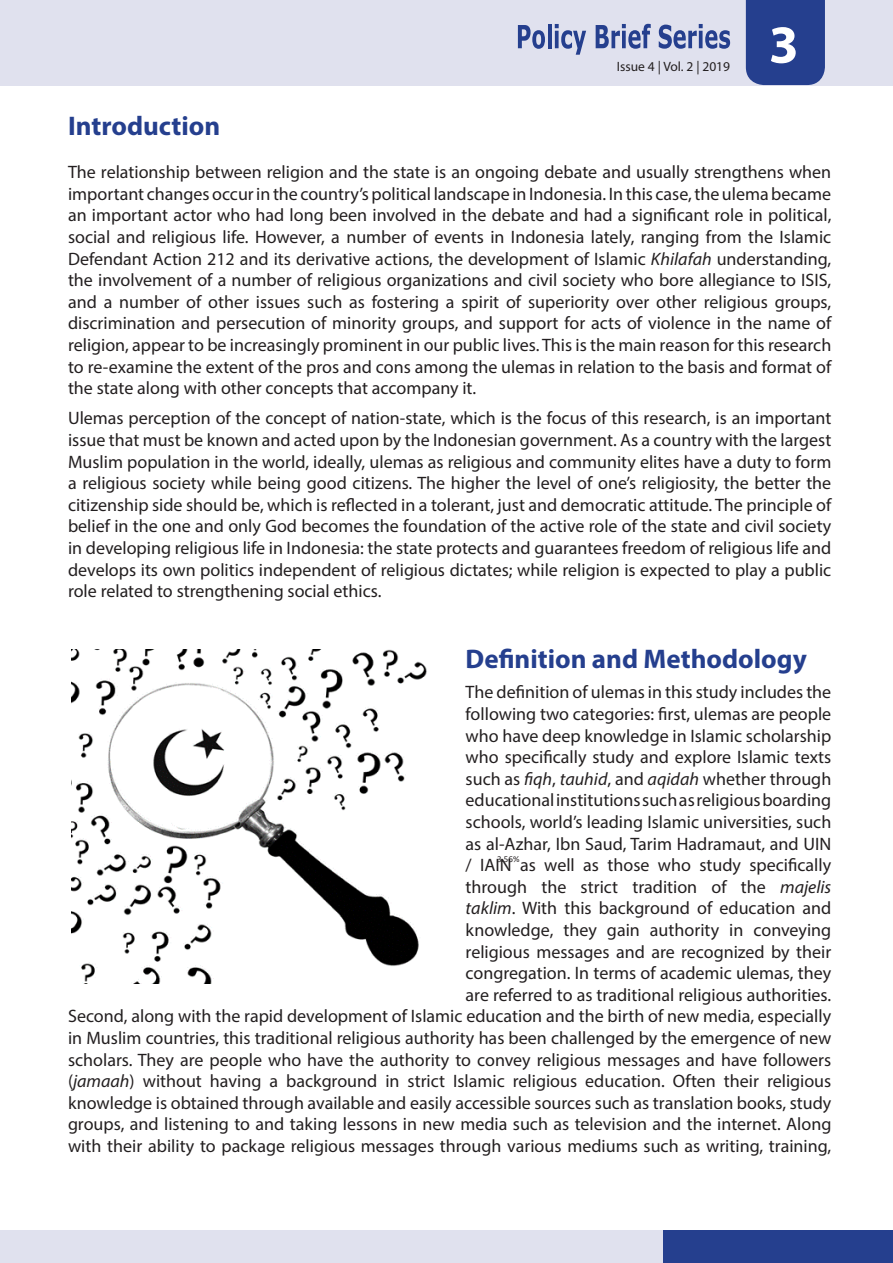
<style>
.page{position:relative;width:893px;height:1263px;background:#fff}
.page>*{position:absolute;margin:0;border:0;box-sizing:border-box;transform-origin:0 0}
.t1{font:700 54px "Myriad Pro";color:#fff}
.t2{font:700 27px "Myriad Pro";color:#253f8e}
.t3{font:18px/21.6px "Myriad Pro";color:#231f20;text-align:justify}
.t4{font:13.5px "Myriad Pro";color:#231f20}
.t5{font:9px "Calibri";color:#231f20}
.s1{font-style:italic}
</style>
<div class="page">
<div style="left:0;top:0;width:893px;height:85px;background:#e0e1ee"></div>
<div style="left:746px;top:0;width:79px;height:85px;background:#253f8e"></div>
<svg style="left:518px;top:25px;width:27px;height:24px"></svg>
<hr style="left:548px;top:24px;width:3px;height:24px;background:#253f8e">
<svg style="left:555px;top:24px;width:31px;height:31px"></svg>
<svg style="left:596px;top:24px;width:55px;height:25px"></svg>
<svg style="left:659px;top:24px;width:71px;height:25px"></svg>
<div style="left:0;top:1230px;width:669px;height:33px;background:#e0e1ee"></div>
<div style="left:664px;top:1230px;width:229px;height:33px;background:#253f8e"></div>
<img style="left:72px;top:649px;width:355px;height:335px">
<p class="t4" style="left:617px;top:58px;width:115px">Issue 4 | Vol. 2 | 2019</p>
<h1 class="t1" style="left:769px;top:9px;width:31px">3</h1>
<p class="t2" style="left:68px;top:108px;width:154px">Introduction</p>
<p class="t3" style="left:68px;top:161px;width:765px">The relationship between religion and the state is an ongoing debate and usually strengthens when important changes occur in the country’s political landscape in Indonesia. In this case, the ulema became an important actor who had long been involved in the debate and had a significant role in political, social and religious life. However, a number of events in Indonesia lately, ranging from the Islamic Defendant Action 212 and its derivative actions, the development of Islamic <span class="s1">Khilafah</span> understanding, the involvement of a number of religious organizations and civil society who bore allegiance to ISIS, and a number of other issues such as fostering a spirit of superiority over other religious groups, discrimination and persecution of minority groups, and support for acts of violence in the name of religion, appear to be increasingly prominent in our public lives. This is the main reason for this research to re-examine the extent of the pros and cons among the ulemas in relation to the basis and format of the state along with other concepts that accompany it.</p>
<p class="t3" style="left:68px;top:407px;width:765px">Ulemas perception of the concept of nation-state, which is the focus of this research, is an important issue that must be known and acted upon by the Indonesian government. As a country with the largest Muslim population in the world, ideally, ulemas as religious and community elites have a duty to form a religious society while being good citizens. The higher the level of one’s religiosity, the better the citizenship side should be, which is reflected in a tolerant, just and democratic attitude. The principle of belief in the one and only God becomes the foundation of the active role of the state and civil society in developing religious life in Indonesia: the state protects and guarantees freedom of religious life and develops its own politics independent of religious dictates; while religion is expected to play a public role related to strengthening social ethics.</p>
<p class="t2" style="left:466px;top:641px;width:343px">Definition and Methodology</p>
<p class="t3" style="left:68px;top:681px;width:765px;text-align:right">The definition of ulemas in this study includes the<br>following two categories: first, ulemas are people<br>who have deep knowledge in Islamic scholarship<br>who specifically study and explore Islamic texts<br>such as <span class="s1">fiqh</span>, <span class="s1">tauhid</span>, and <span class="s1">aqidah</span> whether through<br>educational institutions such as religious boarding<br>schools, world’s leading Islamic universities, such<br>as al-Azhar, Ibn Saud, Tarim Hadramaut, and UIN<br>/ IAIN as well as those who study specifically<br>through the strict tradition of the <span class="s1">majelis<br>taklim</span>. With this background of education and<br>knowledge, they gain authority in conveying<br>religious messages and are recognized by their<br>congregation. In terms of academic ulemas, they<br>are referred to as traditional religious authorities.<br>Second, along with the rapid development of Islamic education and the birth of new media, especially in Muslim countries, this traditional religious authority has been challenged by the emergence of new scholars. They are people who have the authority to convey religious messages and have followers (<span class="s1">jamaah</span>) without having a background in strict Islamic religious education. Often their religious knowledge is obtained through available and easily accessible sources such as translation books, study groups, and listening to and taking lessons in new media such as television and the internet. Along with their ability to package religious messages through various mediums such as writing, training,</p>
<p class="t5" style="left:497px;top:853px;width:24px">3.56%</p>
</div>
